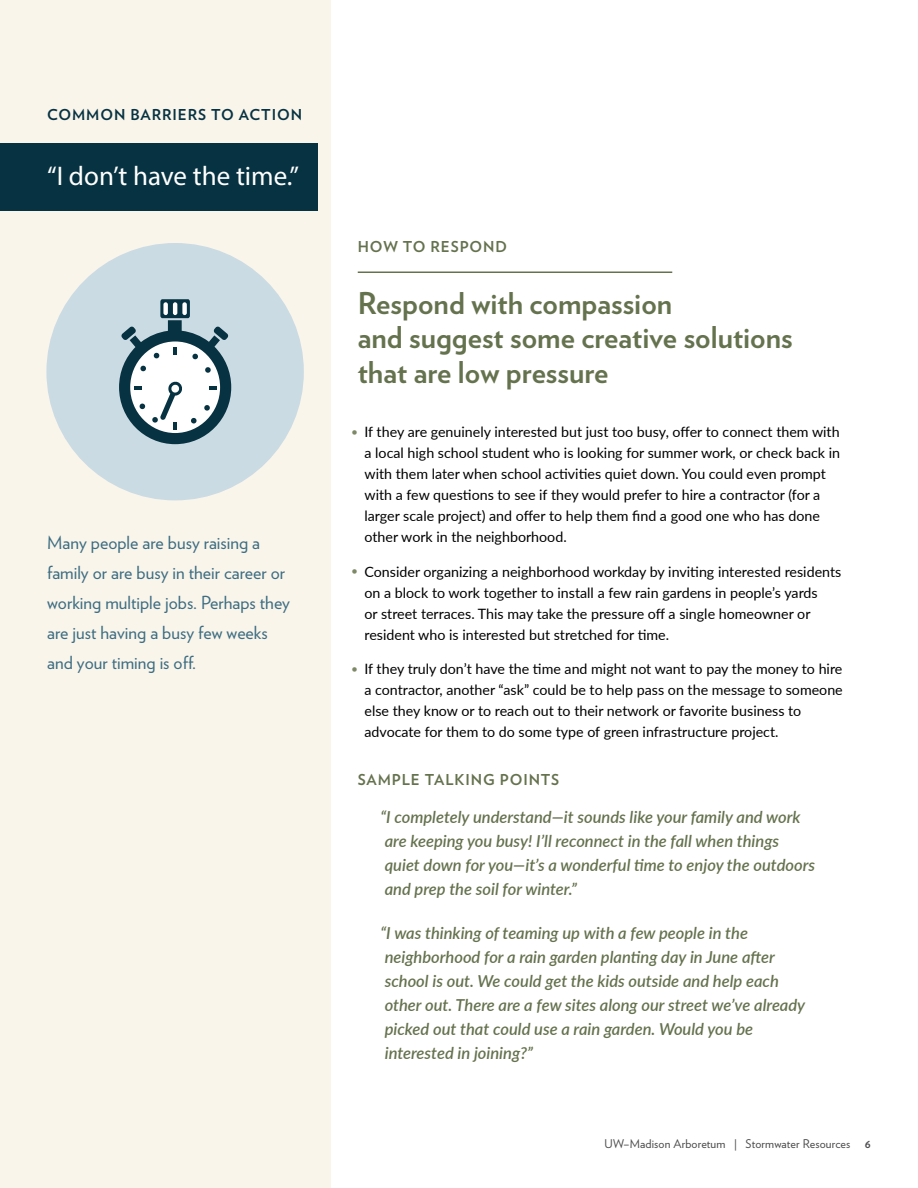
<style>
.page{position:relative;width:918px;height:1188px;background:#fff}
.page>*{position:absolute;margin:0;border:0;box-sizing:border-box;transform-origin:0 0}
.t1{font:700 30px/34.5px "Verlag";color:#65724e}
.t2{font:27px "Myriad Pro";color:#fff}
.t3{font:18px/30px "Verlag";color:#3d6d82}
.t4{font:italic 600 16.5px/24px "Lato";color:#65724e}
.t5{font:700 15px "Verlag";letter-spacing:.06em;color:#65724e}
.t6{font:700 15px "Verlag";letter-spacing:.06em;color:#073242}
.t7{font:14.25px/21px "Lato";color:#000}
.t8{font:12px "Verlag";letter-spacing:.01em;color:#4d4d4f}
.s1{font-size:12px;color:#7d8867}
.s2{font-weight:700}
</style>
<div class="page">
<div style="left:0;top:0;width:331px;height:1188px;background:#f9f5eb"></div>
<div style="left:46px;top:243px;width:258px;height:257px;background:#cbdbe3;border-radius:50%"></div>
<div style="left:160px;top:299px;width:30px;height:19px;background:#073242;border-radius:2px"></div>
<div style="left:163px;top:302px;width:5px;height:13px;background:#fff;border-radius:2px"></div>
<hr style="left:173px;top:302px;width:4px;height:13px;background:#fff;border-radius:2px">
<div style="left:182px;top:302px;width:5px;height:13px;background:#fff;border-radius:2px"></div>
<svg style="left:119px;top:320px;width:112px;height:124px"></svg>
<div style="left:0;top:143px;width:317px;height:68px;background:#073242"></div>
<hr style="left:358px;top:272px;width:314px;height:1px;background:#65724e">
<p class="t6" style="left:47px;top:103px;width:256px">COMMON BARRIERS TO ACTION</p>
<h2 class="t2" style="left:47px;top:160px;width:253px">“I don’t have the time.”</h2>
<p class="t3" style="left:47px;top:527px;width:244px">Many people are busy raising a family or are busy in their career or working multiple jobs. Perhaps they are just having a busy few weeks and your timing is off.</p>
<p class="t5" style="left:358px;top:235px;width:151px">HOW TO RESPOND</p>
<h1 class="t1" style="left:358px;top:284px;width:436px">Respond with compassion<br>and suggest some creative solutions that are low pressure</h1>
<p class="t7" style="left:364px;top:421px;width:477px;text-indent:-14px"><span class="s1">•</span> If they are genuinely interested but just too busy, offer to connect them with a local high school student who is looking for summer work, or check back in with them later when school activities quiet down. You could even prompt with a few questions to see if they would prefer to hire a contractor (for a larger scale project) and offer to help them find a good one who has done other work in the neighborhood.</p>
<p class="t7" style="left:364px;top:560px;width:478px;text-indent:-14px"><span class="s1">•</span> Consider organizing a neighborhood workday by inviting interested residents on a block to work together to install a few rain gardens in people’s yards<br>or street terraces. This may take the pressure off a single homeowner or resident who is interested but stretched for time.</p>
<p class="t7" style="left:364px;top:658px;width:480px;text-indent:-14px"><span class="s1">•</span> If they truly don’t have the time and might not want to pay the money to hire a contractor, another “ask” could be to help pass on the message to someone else they know or to reach out to their network or favorite business to advocate for them to do some type of green infrastructure project.</p>
<p class="t5" style="left:358px;top:768px;width:203px">SAMPLE TALKING POINTS</p>
<p class="t4" style="left:380px;top:804px;width:436px">“I completely understand—it sounds like your family and work are keeping you busy! I’ll reconnect in the fall when things<br>quiet down for you—it’s a wonderful time to enjoy the outdoors and prep the soil for winter.”</p>
<p class="t4" style="left:380px;top:920px;width:426px">“I was thinking of teaming up with a few people in the neighborhood for a rain garden planting day in June after school is out. We could get the kids outside and help each other out. There are a few sites along our street we’ve already picked out that could use a rain garden. Would you be interested in joining?”</p>
<p class="t8" style="left:605px;top:1135px;width:268px">UW–Madison Arboretum | Stormwater Resources <span class="s2">6</span></p>
</div>
